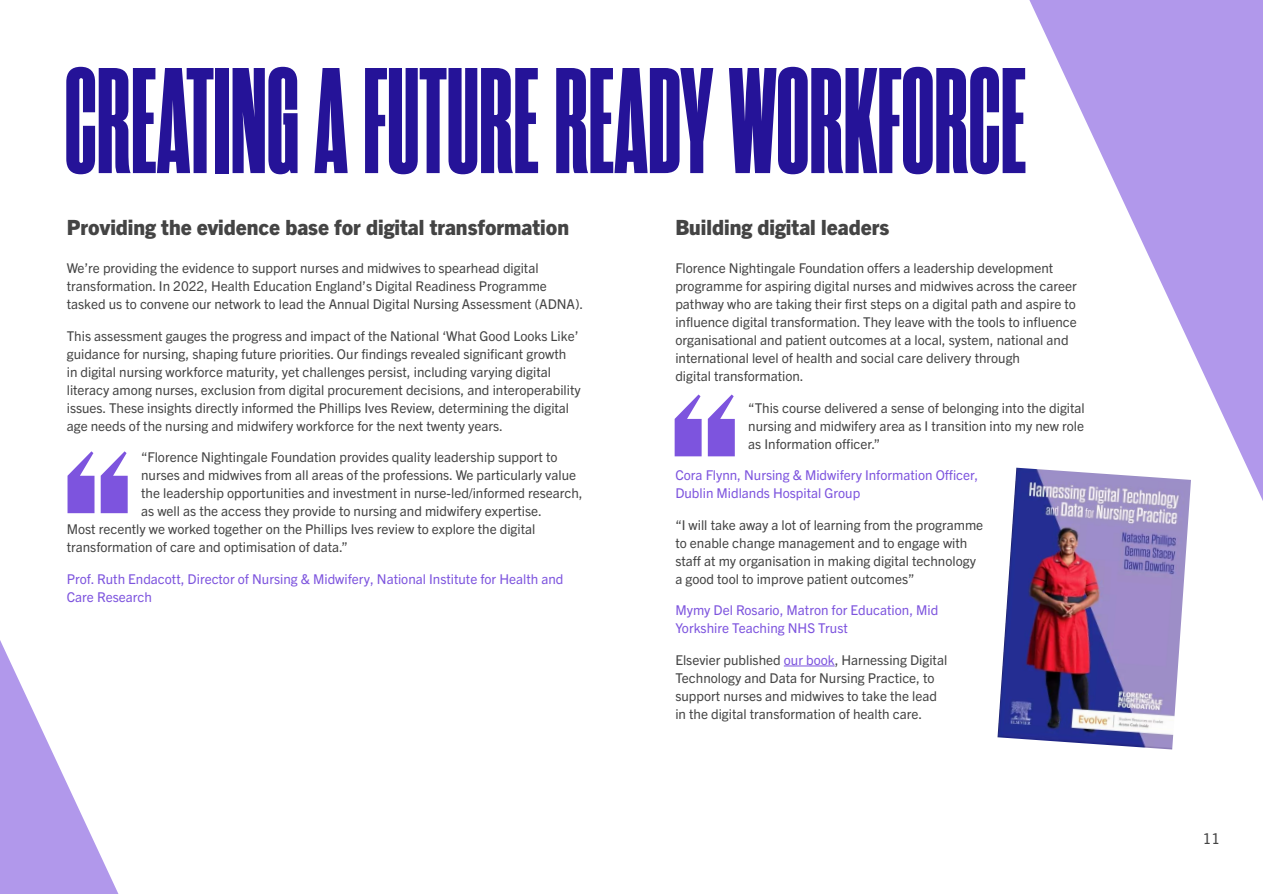
<style>
.page{position:relative;width:1263px;height:894px;background:#fff}
.page>*{position:absolute;margin:0;border:0;box-sizing:border-box;transform-origin:0 0}
.t1{font:800 150px "Rama Gothic C";color:#251398}
.t2{font:800 21px "Trade Gothic Next";color:#444}
.t3{font:15px "Trade Gothic Next";color:#444}
.t4{font:13.5px/18px "Trade Gothic Next";color:#444}
.t5{font:13.5px/18px "Trade Gothic Next";color:#7d54de}
.s1{color:#7d54de}
</style>
<div class="page">
<svg style="left:0;top:640px;width:118px;height:253px"></svg>
<svg style="left:1029px;top:0;width:234px;height:501px;fill:#b198eb"></svg>
<hr style="left:784px;top:665px;width:50px;height:1px;background:#7d54de">
<svg style="left:68px;top:451px;width:60px;height:62px"></svg>
<svg style="left:674px;top:394px;width:61px;height:62px"></svg>
<img style="left:997px;top:467px;width:194px;height:282px">
<h1 class="t1" style="left:65px;top:52px;width:963px">CREATING A FUTURE READY WORKFORCE</h1>
<h2 class="t2" style="left:67px;top:214px;width:504px">Providing the evidence base for digital transformation</h2>
<p class="t4" style="left:67px;top:259px;width:518px">We’re providing the evidence to support nurses and midwives to spearhead digital transformation. In 2022, Health Education England’s Digital Readiness Programme tasked us to convene our network to lead the Annual Digital Nursing Assessment (ADNA).</p>
<p class="t4" style="left:67px;top:326px;width:515px">This assessment gauges the progress and impact of the National ‘What Good Looks Like’ guidance for nursing, shaping future priorities. Our findings revealed significant growth<br>in digital nursing workforce maturity, yet challenges persist, including varying digital literacy among nurses, exclusion from digital procurement decisions, and interoperability issues. These insights directly informed the Phillips Ives Review, determining the digital age needs of the nursing and midwifery workforce for the next twenty years.</p>
<p class="t4" style="left:141px;top:448px;width:418px">“Florence Nightingale Foundation provides quality leadership support to</p>
<p class="t4" style="left:141px;top:466px;width:436px">nurses and midwives from all areas of the professions. We particularly value</p>
<p class="t4" style="left:141px;top:484px;width:443px">the leadership opportunities and investment in nurse-led/informed research,</p>
<p class="t4" style="left:141px;top:502px;width:402px">as well as the access they provide to nursing and midwifery expertise.</p>
<p class="t4" style="left:67px;top:520px;width:470px">Most recently we worked together on the Phillips Ives review to explore the digital</p>
<p class="t4" style="left:67px;top:538px;width:282px">transformation of care and optimisation of data.”</p>
<p class="t5" style="left:67px;top:569px;width:498px">Prof. Ruth Endacott, Director of Nursing &amp; Midwifery, National Institute for Health and<br>Care Research</p>
<h2 class="t2" style="left:675px;top:214px;width:215px">Building digital leaders</h2>
<p class="t4" style="left:675px;top:259px;width:403px">Florence Nightingale Foundation offers a leadership development programme for aspiring digital nurses and midwives across the career pathway who are taking their first steps on a digital path and aspire to influence digital transformation. They leave with the tools to influence organisational and patient outcomes at a local, system, national and international level of health and social care delivery through<br>digital transformation.</p>
<p class="t4" style="left:748px;top:398px;width:338px;text-align:justify">“This course delivered a sense of belonging into the digital nursing and midwifery area as I transition into my new role as Information officer.”</p>
<p class="t5" style="left:675px;top:466px;width:304px">Cora Flynn, Nursing &amp; Midwifery Information Officer,<br>Dublin Midlands Hospital Group</p>
<p class="t4" style="left:675px;top:515px;width:309px">“I will take away a lot of learning from the programme to enable change management and to engage with staff at my organisation in making digital technology a good tool to improve patient outcomes”</p>
<p class="t5" style="left:675px;top:601px;width:264px">Mymy Del Rosario, Matron for Education, Mid<br>Yorkshire Teaching NHS Trust</p>
<p class="t4" style="left:675px;top:650px;width:273px">Elsevier published <span class="s1">our book</span>, Harnessing Digital Technology and Data for Nursing Practice, to support nurses and midwives to take the lead in the digital transformation of health care.</p>
<p class="t3" style="left:1202px;top:829px;width:19px">11</p>
</div>
